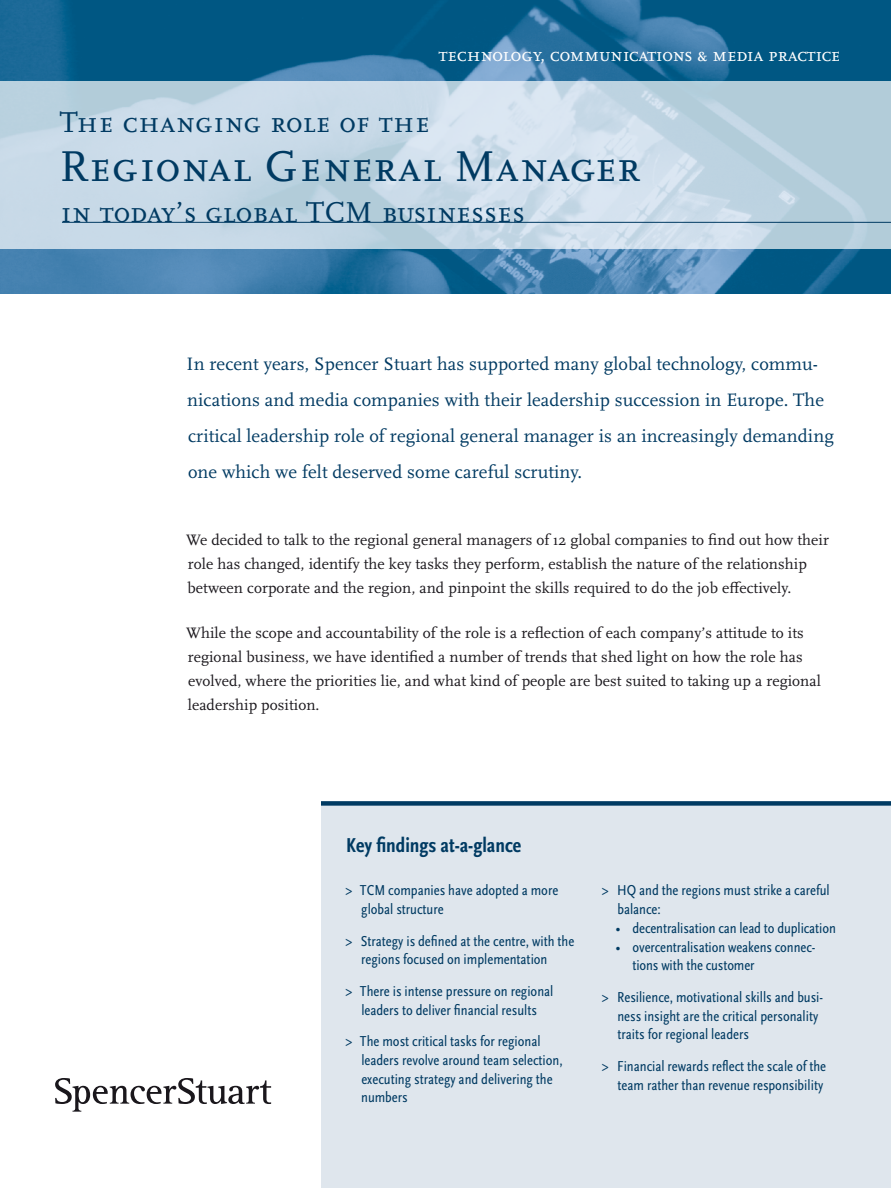
<style>
.page{position:relative;width:891px;height:1188px;background:#fff}
.page>*{position:absolute;margin:0;border:0;box-sizing:border-box;transform-origin:0 0}
.t1{font:45px "Scala Pro";letter-spacing:.025em;color:#003a62}
.t2{font:30px "Scala Pro";letter-spacing:.025em;color:#003a62}
.t3{font:700 condensed 21px "Scala Sans Pro";color:#003a62}
.t4{font:19.5px "Scala Pro";letter-spacing:-.005em;color:#fff}
.t5{font:18.75px/36px "Scala Pro";letter-spacing:.005em;color:#003a62}
.t6{font:15.75px/24px "Scala Pro";letter-spacing:.005em;color:#1a171c}
.t7{font:condensed 15px/18.8px "Scala Sans Pro";color:#003a62}
</style>
<div class="page">
<div style="left:321px;top:805px;width:570px;height:383px;background:#dfe6ed"></div>
<img style="left:0;top:0;width:891px;height:294px">
<svg style="left:0;top:81px;width:891px;height:168px;background:#c4d7e5"></svg>
<hr style="left:62px;top:222px;width:829px;height:1px;background:#003a62">
<div style="left:321px;top:801px;width:570px;height:5px;background:#003a62"></div>
<svg style="left:55px;top:1078px;width:216px;height:34px"></svg>
<h3 class="t4" style="left:439px;top:43px;width:403px">technology, communications &amp; media practice</h3>
<h2 class="t2" style="left:60px;top:104px;width:371px">The changing role of the</h2>
<h1 class="t1" style="left:59px;top:139px;width:583px">Regional General Manager</h1>
<h2 class="t2" style="left:61px;top:194px;width:466px">in today’s global TCM businesses</h2>
<p class="t5" style="left:187px;top:345px;width:649px">In recent years, Spencer Stuart has supported many global technology, commu&shy;nications and media companies with their leadership succession in Europe. The critical leadership role of regional general manager is an increasingly demanding one which we felt deserved some careful scrutiny.</p>
<p class="t6" style="left:186px;top:527px;width:644px">We decided to talk to the regional general managers of 12 global companies to find out how their role has changed, identify the key tasks they perform, establish the nature of the relationship between corporate and the region, and pinpoint the skills required to do the job effectively.</p>
<p class="t6" style="left:186px;top:620px;width:636px">While the scope and accountability of the role is a reflection of each company’s attitude to its regional business, we have identified a number of trends that shed light on how the role has evolved, where the priorities lie, and what kind of people are best suited to taking up a regional leadership position.</p>
<h3 class="t3" style="left:346px;top:833px;width:177px">Key findings at-a-glance</h3>
<p class="t7" style="left:361px;top:881px;width:198px;text-indent:-16px">&gt; TCM companies have adopted a more global structure</p>
<p class="t7" style="left:361px;top:931px;width:215px;text-indent:-16px">&gt; Strategy is defined at the centre, with the regions focused on implementation</p>
<p class="t7" style="left:346px;top:982px;width:209px;text-align:center">&gt; There is intense pressure on regional leaders to deliver financial results</p>
<p class="t7" style="left:361px;top:1032px;width:203px;text-indent:-16px">&gt; The most critical tasks for regional leaders revolve around team selection, executing strategy and delivering the numbers</p>
<p class="t7" style="left:617px;top:881px;width:214px;text-indent:-16px">&gt; HQ and the regions must strike a careful balance:</p>
<p class="t7" style="left:616px;top:919px;width:222px">• decentralisation can lead to duplication</p>
<p class="t7" style="left:632px;top:937px;width:184px;text-indent:-17px">• overcentralisation weakens connec&shy;tions with the customer</p>
<p class="t7" style="left:617px;top:988px;width:207px;text-indent:-16px">&gt; Resilience, motivational skills and busi&shy;ness insight are the critical personality traits for regional leaders</p>
<p class="t7" style="left:602px;top:1057px;width:226px;text-align:right">&gt; Financial rewards reflect the scale of the team rather than revenue responsibility</p>
</div>
